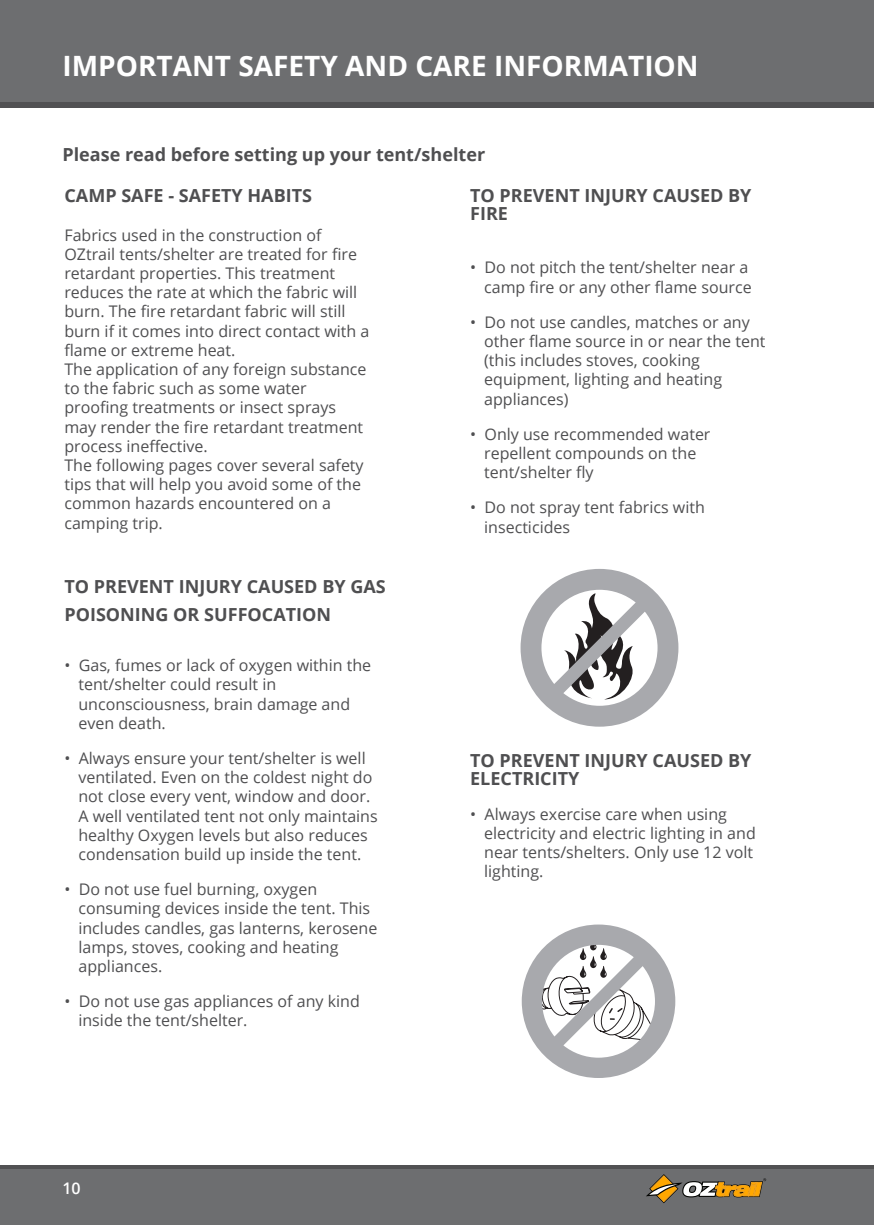
<style>
.page{position:relative;width:874px;height:1225px;background:#fff}
.page>*{position:absolute;margin:0;border:0;box-sizing:border-box;transform-origin:0 0}
.t1{font:700 28px "Open Sans";color:#fff}
.t2{font:700 18px/18px "Open Sans";color:#4f4f51}
.t3{font:16px/19.2px "Open Sans";color:#4f4f51}
.t4{font:600 16px "Open Sans";color:#fff}
</style>
<div class="page">
<div style="left:0;top:1165px;width:873px;height:60px;background:#6d6e70"></div>
<hr style="left:0;top:1165px;width:873px;height:4px;background:#515153">
<div style="left:0;top:0;width:873px;height:108px;background:#6d6e70"></div>
<div style="left:0;top:102px;width:873px;height:6px;background:#515153"></div>
<svg style="left:646px;top:1174px;width:119px;height:29px"></svg>
<svg style="left:520px;top:569px;width:158px;height:157px"></svg>
<svg style="left:521px;top:924px;width:154px;height:154px"></svg>
<h1 class="t1" style="left:62px;top:46px;width:637px">IMPORTANT SAFETY AND CARE INFORMATION</h1>
<p class="t2" style="left:62px;top:145px;width:424px">Please read before setting up your tent/shelter</p>
<p class="t2" style="left:64px;top:186px;width:249px">CAMP SAFE - SAFETY HABITS</p>
<p class="t3" style="left:64px;top:225px;width:306px">Fabrics used in the construction of OZtrail tents/shelter are treated for fire retardant properties. This treatment reduces the rate at which the fabric will burn. The fire retardant fabric will still burn if it comes into direct contact with a flame or extreme heat.<br>The application of any foreign substance to the fabric such as some water proofing treatments or insect sprays may render the fire retardant treatment process ineffective.<br>The following pages cover several safety tips that will help you avoid some of the common hazards encountered on a camping trip.</p>
<p class="t2" style="left:64px;top:572px;width:323px;line-height:28px">TO PREVENT INJURY CAUSED BY GAS<br>POISONING OR SUFFOCATION</p>
<p class="t3" style="left:78px;top:655px;width:294px;text-indent:-14px">• Gas, fumes or lack of oxygen within the tent/shelter could result in unconsciousness, brain damage and even death.</p>
<p class="t3" style="left:78px;top:748px;width:301px;text-indent:-14px">• Always ensure your tent/shelter is well ventilated. Even on the coldest night do not close every vent, window and door.<br>A well ventilated tent not only maintains healthy Oxygen levels but also reduces condensation build up inside the tent.</p>
<p class="t3" style="left:78px;top:879px;width:300px;text-indent:-14px">• Do not use fuel burning, oxygen consuming devices inside the tent. This includes candles, gas lanterns, kerosene lamps, stoves, cooking and heating appliances.</p>
<p class="t3" style="left:78px;top:991px;width:283px;text-indent:-14px">• Do not use gas appliances of any kind inside the tent/shelter.</p>
<p class="t4" style="left:62px;top:1177px;width:20px">10</p>
<p class="t2" style="left:470px;top:186px;width:282px">TO PREVENT INJURY CAUSED BY<br>FIRE</p>
<p class="t3" style="left:470px;top:257px;width:283px;text-align:right">• Do not pitch the tent/shelter near a camp fire or any other flame source</p>
<p class="t3" style="left:484px;top:312px;width:283px;text-indent:-14px">• Do not use candles, matches or any other flame source in or near the tent (this includes stoves, cooking equipment, lighting and heating appliances)</p>
<p class="t3" style="left:484px;top:424px;width:228px;text-indent:-14px">• Only use recommended water repellent compounds on the tent/shelter fly</p>
<p class="t3" style="left:484px;top:497px;width:222px;text-indent:-14px">• Do not spray tent fabrics with insecticides</p>
<p class="t2" style="left:470px;top:750px;width:282px">TO PREVENT INJURY CAUSED BY<br>ELECTRICITY</p>
<p class="t3" style="left:484px;top:804px;width:273px;text-indent:-14px">• Always exercise care when using electricity and electric lighting in and near tents/shelters. Only use 12 volt lighting.</p>
</div>
